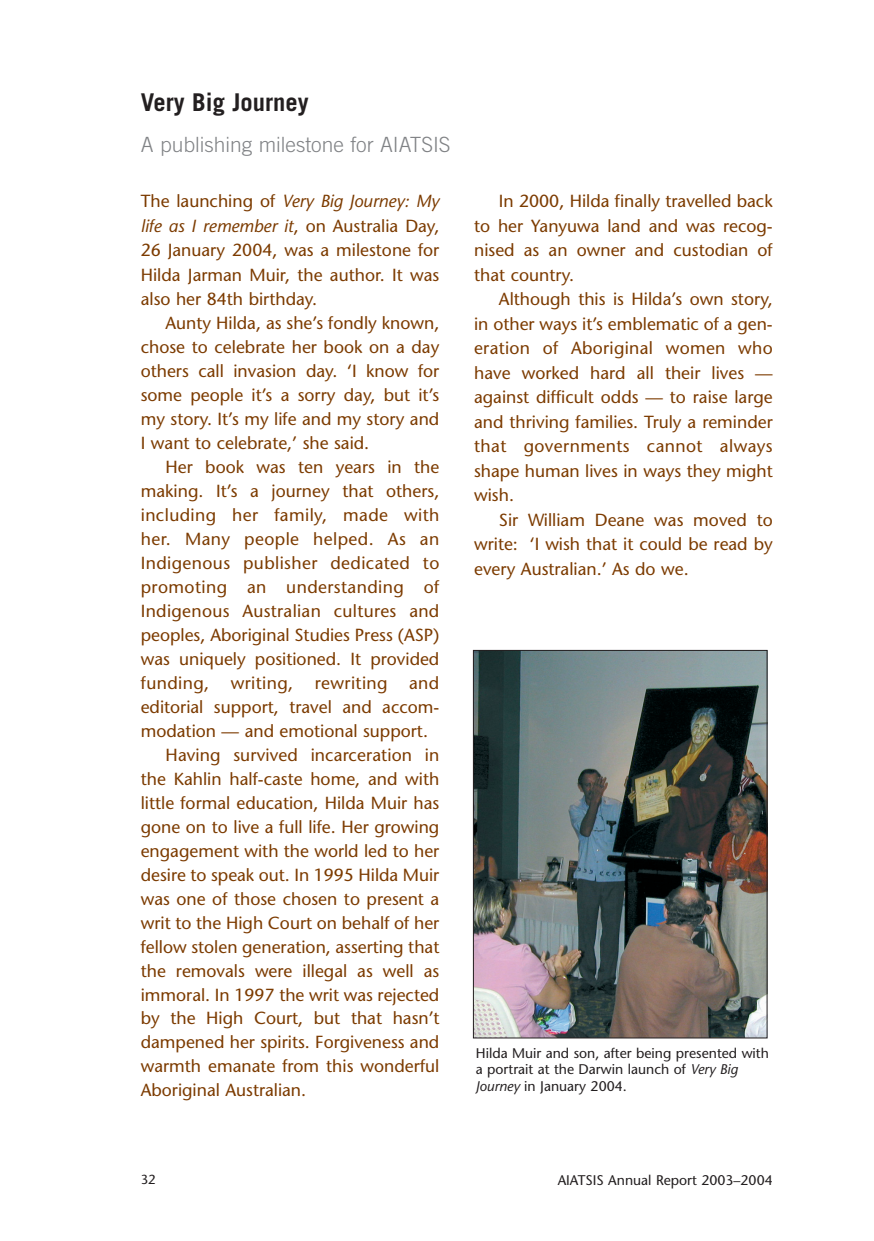
<style>
.page{position:relative;width:874px;height:1241px;background:#fff}
.page>*{position:absolute;margin:0;border:0;box-sizing:border-box;transform-origin:0 0}
.t1{font:700 24.5px "Trade Gothic";color:#231f20}
.t2{font:300 21px "Trade Gothic";color:#808285}
.t3{font:17.5px/24.5px "Stone Sans";color:#7c3b00;text-align:justify}
.t4{font:17.5px "Stone Sans";letter-spacing:.025em;color:#7c3b00}
.t5{font:17.5px "Stone Sans";letter-spacing:.02em;color:#7c3b00}
.t6{font:14px/16.8px "Stone Sans";color:#231f20}
.t7{font:13.12px "Stone Sans";color:#231f20}
.s1{font-style:italic}
</style>
<div class="page">
<img style="left:475px;top:652px;width:290px;height:384px">
<div style="left:473px;top:650px;width:294px;height:388px;border:1px solid #231f20"></div>
<h1 class="t1" style="left:141px;top:93px;width:169px">Very Big Journey</h1>
<p class="t2" style="left:141px;top:137px;width:311px">A publishing milestone for AIATSIS</p>
<p class="t3" style="left:141px;top:191px;width:300px">The launching of <span class="s1">Very Big Journey: My life as I remember it</span>, on Australia Day, 26 January 2004, was a milestone for Hilda Jarman Muir, the author. It was also her 84th birthday.</p>
<p class="t3" style="left:141px;top:313px;width:300px;line-height:24px;text-indent:25px">Aunty Hilda, as she’s fondly known, chose to celebrate her book on a day others call invasion day. ‘I know for some people it’s a sorry day, but it’s my story. It’s my life and my story and I want to celebrate,’ she said.</p>
<p class="t3" style="left:165px;top:456px;width:275px">Her book was ten years in the</p>
<p class="t3" style="left:141px;top:480px;width:300px">making. It’s a journey that others,</p>
<p class="t4" style="left:141px;top:508px;width:300px">including her family, made with</p>
<p class="t4" style="left:141px;top:532px;width:300px">her. Many people helped. As an</p>
<p class="t5" style="left:141px;top:556px;width:300px">Indigenous publisher dedicated to</p>
<p class="t4" style="left:141px;top:580px;width:300px">promoting an understanding of</p>
<p class="t5" style="left:141px;top:604px;width:300px">Indigenous Australian cultures and</p>
<p class="t3" style="left:141px;top:624px;width:300px">peoples, Aboriginal Studies Press (ASP)</p>
<p class="t3" style="left:141px;top:648px;width:300px">was uniquely positioned. It provided</p>
<p class="t4" style="left:141px;top:676px;width:300px">funding, writing, rewriting and</p>
<p class="t3" style="left:141px;top:696px;width:300px">editorial support, travel and accom-</p>
<p class="t3" style="left:141px;top:720px;width:289px">modation — and emotional support.</p>
<p class="t3" style="left:165px;top:744px;width:275px">Having survived incarceration in</p>
<p class="t3" style="left:141px;top:768px;width:300px">the Kahlin half-caste home, and with</p>
<p class="t3" style="left:141px;top:792px;width:300px">little formal education, Hilda Muir has</p>
<p class="t3" style="left:141px;top:816px;width:300px">gone on to live a full life. Her growing</p>
<p class="t3" style="left:141px;top:840px;width:300px">engagement with the world led to her</p>
<p class="t3" style="left:141px;top:864px;width:300px">desire to speak out. In 1995 Hilda Muir</p>
<p class="t3" style="left:141px;top:888px;width:300px">was one of those chosen to present a</p>
<p class="t3" style="left:141px;top:912px;width:300px">writ to the High Court on behalf of her</p>
<p class="t3" style="left:141px;top:936px;width:300px">fellow stolen generation, asserting that</p>
<p class="t3" style="left:141px;top:960px;width:300px">the removals were illegal as well as</p>
<p class="t3" style="left:141px;top:984px;width:300px">immoral. In 1997 the writ was rejected</p>
<p class="t3" style="left:141px;top:1008px;width:300px">by the High Court, but that hasn’t</p>
<p class="t3" style="left:141px;top:1032px;width:300px">dampened her spirits. Forgiveness and</p>
<p class="t3" style="left:141px;top:1056px;width:300px">warmth emanate from this wonderful</p>
<p class="t3" style="left:141px;top:1080px;width:167px">Aboriginal Australian.</p>
<p class="t3" style="left:474px;top:191px;width:300px;text-indent:25px">In 2000, Hilda finally travelled back to her Yanyuwa land and was recog&shy;nised as an owner and custodian of that country.</p>
<p class="t3" style="left:474px;top:289px;width:300px;text-indent:25px">Although this is Hilda’s own story, in other ways it’s emblematic of a gen&shy;eration of Aboriginal women who have worked hard all their lives — against difficult odds — to raise large and thriving families. Truly a reminder that governments cannot always shape human lives in ways they might wish.</p>
<p class="t3" style="left:474px;top:509px;width:300px;text-indent:25px">Sir William Deane was moved to write: ‘I wish that it could be read by every Australian.’ As do we.</p>
<p class="t6" style="left:475px;top:1046px;width:294px">Hilda Muir and son, after being presented with a portrait at the Darwin launch of <span class="s1">Very Big<br>Journey</span> in January 2004.</p>
<p class="t7" style="left:141px;top:1174px;width:17px">32</p>
<p class="t6" style="left:557px;top:1173px;width:216px">AIATSIS Annual Report 2003–2004</p>
</div>
